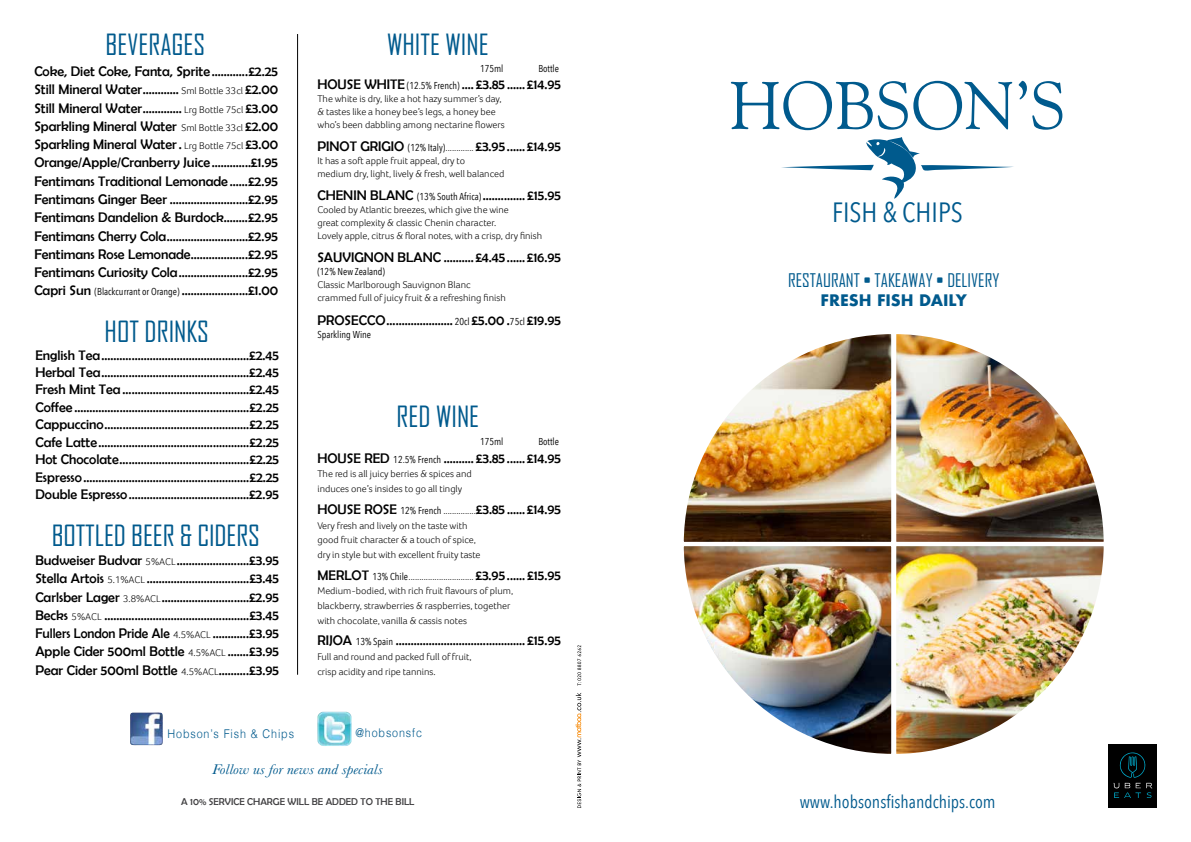
<style>
.page{position:relative;width:1191px;height:842px;background:#fff}
.page>*{position:absolute;margin:0;border:0;box-sizing:border-box;transform-origin:0 0}
.t1{font:67.3px "Goudy Old Style BT";color:#005a8d}
.t2{font:28px "Agency FB";color:#005a8d}
.t3{font:27.8px "Avenir Next Condensed";color:#005a8d}
.t4{font:18px "Agency FB";color:#005a8d}
.t5{font:17.8px "Avenir Next Condensed";color:#005a8d}
.t6{font:700 15.5px "Futura";color:#005a8d}
.t7{font:italic 14.6px "Baskerville";color:#005a8d;scale:1.09 1}
.t8{font:14px/18.3px "Berlin Sans FB";color:#000;text-align:justify}
.t9{font:300 12px "Helvetica";letter-spacing:.08em;color:#005a8d;scale:.9 1}
.t10{font:300 10px/12.9px "Foco";color:#000}
.t11{font:10px "Avenir Next Condensed";color:#000}
.t12{font:10px "Berlin Sans FB";color:#414042}
.s1{font-family:"Foco";font-weight:300;font-size:10px}
.s2{font-family:"Avenir Next Condensed";font-size:10px}
.s3{font-family:"Berlin Sans FB";font-size:14px}
</style>
<div class="page">
<img style="left:130px;top:712px;width:33px;height:34px">
<img style="left:317px;top:712px;width:34px;height:34px">
<svg style="left:781px;top:137px;width:233px;height:62px"></svg>
<hr style="left:297px;top:34px;width:1px;height:641px;background:#000">
<img style="left:683px;top:334px;width:207px;height:206px">
<img style="left:890px;top:334px;width:214px;height:206px">
<img style="left:683px;top:540px;width:207px;height:214px">
<img style="left:890px;top:540px;width:219px;height:214px">
<div style="left:1108px;top:745px;width:49px;height:63px;background:#000"></div>
<svg style="left:1113px;top:752px;width:39px;height:46px"></svg>
<svg style="left:577px;top:645px;width:4px;height:40px"></svg>
<svg style="left:575px;top:693px;width:6px;height:115px"></svg>
<h2 class="t2" style="left:106px;top:28px;width:101px">BEVERAGES</h2>
<p class="t8" style="left:34px;top:62px;width:245px">Coke, Diet Coke, Fanta, Sprite ............£2.25<br>Still Mineral Water............ <span class="s1">Sml Bottle 33cl</span> £2.00<br>Still Mineral Water............. <span class="s1">Lrg Bottle 75cl</span> £3.00<br>Sparkling Mineral Water <span class="s1">Sml Bottle 33cl</span> £2.00<br>Sparkling Mineral Water. <span class="s1">Lrg Bottle 75cl</span> £3.00<br>Orange/Apple/Cranberry Juice .............£1.95<br>Fentimans Traditional Lemonade ......£2.95<br>Fentimans Ginger Beer ..........................£2.95<br>Fentimans Dandelion &amp; Burdock........£2.95<br>Fentimans Cherry Cola...........................£2.95<br>Fentimans Rose Lemonade...................£2.95<br>Fentimans Curiosity Cola.......................£2.95<br>Capri Sun <span class="s2">(Blackcurrant or Orange)</span> ......................£1.00</p>
<h2 class="t2" style="left:105px;top:314px;width:106px">HOT DRINKS</h2>
<p class="t8" style="left:35px;top:346px;width:245px;line-height:17.4px">English Tea.................................................£2.45<br>Herbal Tea.................................................£2.45<br>Fresh Mint Tea ..........................................£2.45<br>Coffee ..........................................................£2.25<br>Cappuccino................................................£2.25<br>Cafe Latte..................................................£2.25<br>Hot Chocolate...........................................£2.25<br>Espresso.......................................................£2.25<br>Double Espresso........................................£2.95</p>
<h2 class="t2" style="left:52px;top:518px;width:210px">BOTTLED BEER &amp; CIDERS</h2>
<p class="t8" style="left:35px;top:551px;width:245px">Budweiser Budvar <span class="s1">5%ACL</span>........................£3.95<br>Stella Artois <span class="s1">5.1%ACL</span> ..................................£3.45<br>Carlsber Lager <span class="s1">3.8%ACL</span>.............................£2.95<br>Becks <span class="s1">5%ACL</span> ................................................£3.45<br>Fullers London Pride Ale <span class="s1">4.5%ACL</span> ............£3.95<br>Apple Cider 500ml Bottle <span class="s1">4.5%ACL</span> .......£3.95<br>Pear Cider 500ml Bottle <span class="s1">4.5%ACL</span>..........£3.95</p>
<h2 class="t2" style="left:387px;top:28px;width:103px">WHITE WINE</h2>
<p class="t8" style="left:317px;top:75px;width:245px">HOUSE WHITE <span class="s2">(12.5% French)</span> .... £3.85 ...... £14.95</p>
<p class="t10" style="left:317px;top:92px;width:189px">The white is dry, like a hot hazy summer’s day, &amp; tastes like a honey bee’s legs, a honey bee who’s been dabbling among nectarine flowers</p>
<p class="t8" style="left:317px;top:137px;width:245px">PINOT GRIGIO <span class="s2">(12% Italy).............</span> £3.95...... £14.95</p>
<p class="t10" style="left:317px;top:154px;width:188px">It has a soft apple fruit appeal, dry to<br>medium dry, light, lively &amp; fresh, well balanced</p>
<p class="t8" style="left:317px;top:186px;width:245px">CHENIN BLANC <span class="s2">(13% South Africa)</span> .............. £15.95</p>
<p class="t10" style="left:317px;top:203px;width:226px">Cooled by Atlantic breezes, which give the wine<br>great complexity &amp; classic Chenin character.<br>Lovely apple, citrus &amp; floral notes, with a crisp, dry finish</p>
<p class="t8" style="left:317px;top:248px;width:245px">SAUVIGNON BLANC ..........£4.45...... £16.95</p>
<p class="t11" style="left:317px;top:263px;width:69px">(12% New Zealand)</p>
<p class="t10" style="left:317px;top:278px;width:190px">Classic Marlborough Sauvignon Blanc crammed full of juicy fruit &amp; a refreshing finish</p>
<p class="t8" style="left:317px;top:311px;width:245px">PROSECCO...................... <span class="s2">20cl</span> £5.00 .<span class="s2">75cl</span> £19.95</p>
<p class="t11" style="left:317px;top:326px;width:55px">Sparkling Wine</p>
<p class="t11" style="left:480px;top:60px;width:25px">175ml</p>
<p class="t11" style="left:538px;top:60px;width:22px">Bottle</p>
<h2 class="t2" style="left:396px;top:399px;width:84px">RED WINE</h2>
<p class="t11" style="left:480px;top:433px;width:25px">175ml</p>
<p class="t11" style="left:538px;top:433px;width:22px">Bottle</p>
<p class="t8" style="left:317px;top:449px;width:245px">HOUSE RED <span class="s2">12.5% French</span> .......... £3.85 ...... £14.95</p>
<p class="t10" style="left:317px;top:467px;width:156px;line-height:14.6px">The red is all juicy berries &amp; spices and induces one’s insides to go all tingly</p>
<p class="t8" style="left:317px;top:500px;width:245px">HOUSE ROSE <span class="s2">12% French ...............</span>£3.85 ...... £14.95</p>
<p class="t10" style="left:317px;top:518px;width:165px;line-height:14.6px">Very fresh and lively on the taste with good fruit character &amp; a touch of spice, dry in style but with excellent fruity taste</p>
<p class="t11" style="left:317px;top:568px;width:245px"><span class="s3">MERLOT</span> 13% Chile.............................. <span class="s3">£3.95...... £15.95</span></p>
<p class="t10" style="left:317px;top:584px;width:197px;line-height:14.6px">Medium-bodied, with rich fruit flavours of plum, blackberry, strawberries &amp; raspberries, together with chocolate, vanilla &amp; cassis notes</p>
<p class="t8" style="left:317px;top:631px;width:245px">RIJOA <span class="s2">13% Spain</span> ........................................... £15.95</p>
<p class="t10" style="left:317px;top:649px;width:156px;line-height:14.6px">Full and round and packed full of fruit, crisp acidity and ripe tannins.</p>
<p class="t9" style="left:167px;top:724px;width:142px">Hobson’s Fish &amp; Chips</p>
<p class="t9" style="left:355px;top:723px;width:75px">@hobsonsfc</p>
<p class="t7" style="left:212px;top:760px;width:158px">Follow us for news and specials</p>
<p class="t12" style="left:181px;top:796px;width:235px">A 10% SERVICE CHARGE WILL BE ADDED TO THE BILL</p>
<h1 class="t1" style="left:729px;top:64px;width:338px">HOBSON’S</h1>
<h3 class="t3" style="left:832px;top:189px;width:132px">FISH &amp; CHIPS</h3>
<p class="t4" style="left:788px;top:269px;width:213px">RESTAURANT • TAKEAWAY • DELIVERY</p>
<p class="t6" style="left:820px;top:288px;width:148px">FRESH FISH DAILY</p>
<p class="t5" style="left:799px;top:786px;width:197px">www.hobsonsfishandchips.com</p>
</div>
